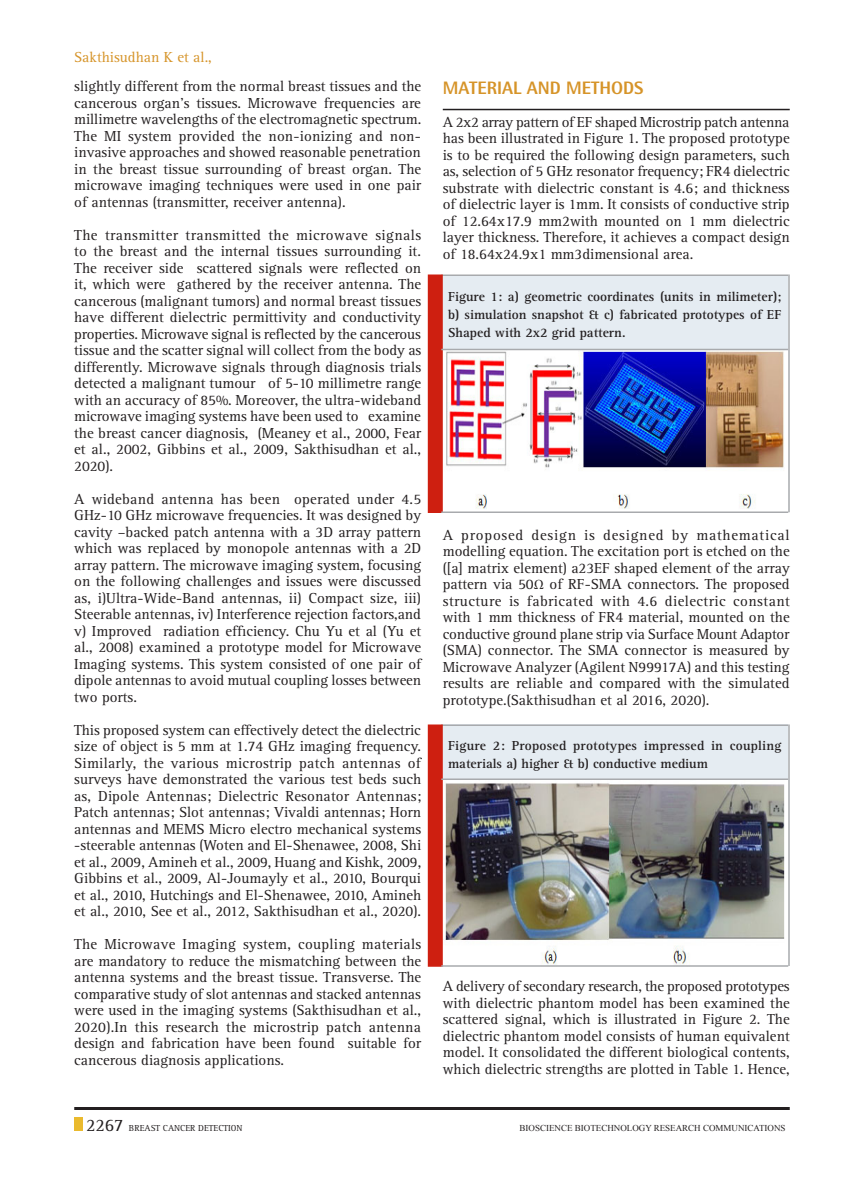
<style>
.page{position:relative;width:864px;height:1188px;background:#fff}
.page>*{position:absolute;margin:0;border:0;box-sizing:border-box;transform-origin:0 0}
.Body_text{font:800 18px "Rotis Semi Sans Std";color:#d69429}
.Body_text-2{font:15px/16.5px "Rotis Serif Std";color:#231f20;text-align:justify}
.Body_text-3{font:15px "Rotis Serif Std";color:#d69429}
.Body_text-4{font:700 13.5px/18px "Rotis Serif Std";color:#231f20;text-align:justify}
.t1{font:9px "Times New Roman";color:#231f20}
.t2{font:9px "Rotis Serif Std";color:#231f20}
.s1{font-size:18px}
</style>
<div class="page">
<div style="left:74px;top:1118px;width:9px;height:13px;background:#eaba2e"></div>
<hr style="left:74px;top:1107px;width:716px;height:3px;background:#231f20">
<hr style="left:443px;top:109px;width:347px;height:1px;background:#231f20">
<img style="left:443px;top:350px;width:345px;height:162px">
<div style="left:441px;top:275px;width:347px;height:75px;background:#e5ecf2"></div>
<hr style="left:441px;top:274px;width:347px;height:2px;background:#a8aaad">
<div style="left:428px;top:274px;width:15px;height:239px;background:#ce1f10"></div>
<hr style="left:441px;top:349px;width:347px;height:1px;background:#a8aaad">
<hr style="left:441px;top:512px;width:347px;height:1px;background:#a8aaad">
<hr style="left:788px;top:274px;width:2px;height:238px;background:#a8aaad">
<img style="left:445px;top:783px;width:340px;height:182px">
<div style="left:441px;top:724px;width:347px;height:56px;background:#e5ecf2"></div>
<hr style="left:441px;top:724px;width:347px;height:2px;background:#a8aaad">
<div style="left:428px;top:724px;width:15px;height:243px;background:#ce1f10"></div>
<hr style="left:441px;top:778px;width:347px;height:2px;background:#a8aaad">
<hr style="left:441px;top:965px;width:347px;height:2px;background:#a8aaad">
<hr style="left:788px;top:724px;width:2px;height:242px;background:#a8aaad">
<p class="Body_text-3" style="left:74px;top:49px;width:139px">Sakthisudhan K et al.,</p>
<p class="Body_text-2" style="left:74px;top:79px;width:349px">slightly different from the normal breast tissues and the cancerous organ’s tissues. Microwave frequencies are millimetre wavelengths of the electromagnetic spectrum.<br>The MI system provided the non-ionizing and non&shy;invasive approaches and showed reasonable penetration in the breast tissue surrounding of breast organ. The microwave imaging techniques were used in one pair of antennas (transmitter, receiver antenna).</p>
<p class="Body_text-2" style="left:74px;top:227px;width:349px">The transmitter transmitted the microwave signals to the breast and the internal tissues surrounding it.<br>The receiver side scattered signals were reflected on it, which were gathered by the receiver antenna. The cancerous (malignant tumors) and normal breast tissues have different dielectric permittivity and conductivity properties. Microwave signal is reflected by the cancerous tissue and the scatter signal will collect from the body as differently. Microwave signals through diagnosis trials detected a malignant tumour of 5-10 millimetre range with an accuracy of 85%. Moreover, the ultra-wideband microwave imaging systems have been used to examine the breast cancer diagnosis, (Meaney et al., 2000, Fear et al., 2002, Gibbins et al., 2009, Sakthisudhan et al., 2020).</p>
<p class="Body_text-2" style="left:74px;top:491px;width:349px">A wideband antenna has been operated under 4.5<br>GHz-10 GHz microwave frequencies. It was designed by cavity –backed patch antenna with a 3D array pattern which was replaced by monopole antennas with a 2D array pattern. The microwave imaging system, focusing on the following challenges and issues were discussed as, i)Ultra-Wide-Band antennas, ii) Compact size, iii)<br>Steerable antennas, iv) Interference rejection factors,and v) Improved radiation efficiency. Chu Yu et al (Yu et al., 2008) examined a prototype model for Microwave Imaging systems. This system consisted of one pair of dipole antennas to avoid mutual coupling losses between two ports.</p>
<p class="Body_text-2" style="left:74px;top:722px;width:349px">This proposed system can effectively detect the dielectric size of object is 5 mm at 1.74 GHz imaging frequency.<br>Similarly, the various microstrip patch antennas of surveys have demonstrated the various test beds such as, Dipole Antennas; Dielectric Resonator Antennas; Patch antennas; Slot antennas; Vivaldi antennas; Horn antennas and MEMS Micro electro mechanical systems -steerable antennas (Woten and El-Shenawee, 2008, Shi et al., 2009, Amineh et al., 2009, Huang and Kishk, 2009, Gibbins et al., 2009, Al-Joumayly et al., 2010, Bourqui et al., 2010, Hutchings and El-Shenawee, 2010, Amineh et al., 2010, See et al., 2012, Sakthisudhan et al., 2020).</p>
<p class="Body_text-2" style="left:74px;top:937px;width:349px">The Microwave Imaging system, coupling materials are mandatory to reduce the mismatching between the antenna systems and the breast tissue. Transverse. The comparative study of slot antennas and stacked antennas were used in the imaging systems (Sakthisudhan et al., 2020).In this research the microstrip patch antenna design and fabrication have been found suitable for cancerous diagnosis applications.</p>
<p class="Body_text" style="left:443px;top:76px;width:26px">MATERIA</p>
<p class="Body_text" style="left:513px;top:76px;width:26px">L AND</p>
<p class="Body_text" style="left:566px;top:76px;width:57px">METHODS</p>
<p class="Body_text-2" style="left:443px;top:114px;width:348px">A 2x2 array pattern of EF shaped Microstrip patch antenna has been illustrated in Figure 1. The proposed prototype is to be required the following design parameters, such as, selection of 5 GHz resonator frequency; FR4 dielectric substrate with dielectric constant is 4.6; and thickness of dielectric layer is 1mm. It consists of conductive strip of 12.64x17.9 mm2with mounted on 1 mm dielectric layer thickness. Therefore, it achieves a compact design of 18.64x24.9x1 mm3dimensional area.</p>
<p class="Body_text-4" style="left:448px;top:288px;width:335px">Figure 1: a) geometric coordinates (units in milimeter); b) simulation snapshot &amp; c) fabricated prototypes of EF Shaped with 2x2 grid pattern.</p>
<p class="Body_text-2" style="left:443px;top:527px;width:349px">A proposed design is designed by mathematical modelling equation. The excitation port is etched on the ([a] matrix element) a23EF shaped element of the array pattern via 50Ω of RF-SMA connectors. The proposed structure is fabricated with 4.6 dielectric constant with 1 mm thickness of FR4 material, mounted on the conductive ground plane strip via Surface Mount Adaptor (SMA) connector. The SMA connector is measured by Microwave Analyzer (Agilent N99917A) and this testing results are reliable and compared with the simulated prototype.(Sakthisudhan et al 2016, 2020).</p>
<p class="Body_text-4" style="left:448px;top:737px;width:335px">Figure 2: Proposed prototypes impressed in coupling materials a) higher &amp; b) conductive medium</p>
<p class="Body_text-2" style="left:443px;top:979px;width:348px">A delivery of secondary research, the proposed prototypes with dielectric phantom model has been examined the scattered signal, which is illustrated in Figure 2. The dielectric phantom model consists of human equivalent model. It consolidated the different biological contents, which dielectric strengths are plotted in Table 1. Hence,</p>
<p class="t2" style="left:86px;top:1123px;width:55px"><span class="s1">2267</span> Breast</p>
<p class="t2" style="left:163px;top:1123px;width:12px">Cancer</p>
<p class="t2" style="left:198px;top:1123px;width:12px">Detecti</p>
<p class="t2" style="left:231px;top:1123px;width:18px">on</p>
<p class="t1" style="left:520px;top:1122px;width:267px">BIOSCIENCE BIOTECHNOLOGY RESEARCH COMMUNICATIONS</p>
</div>
